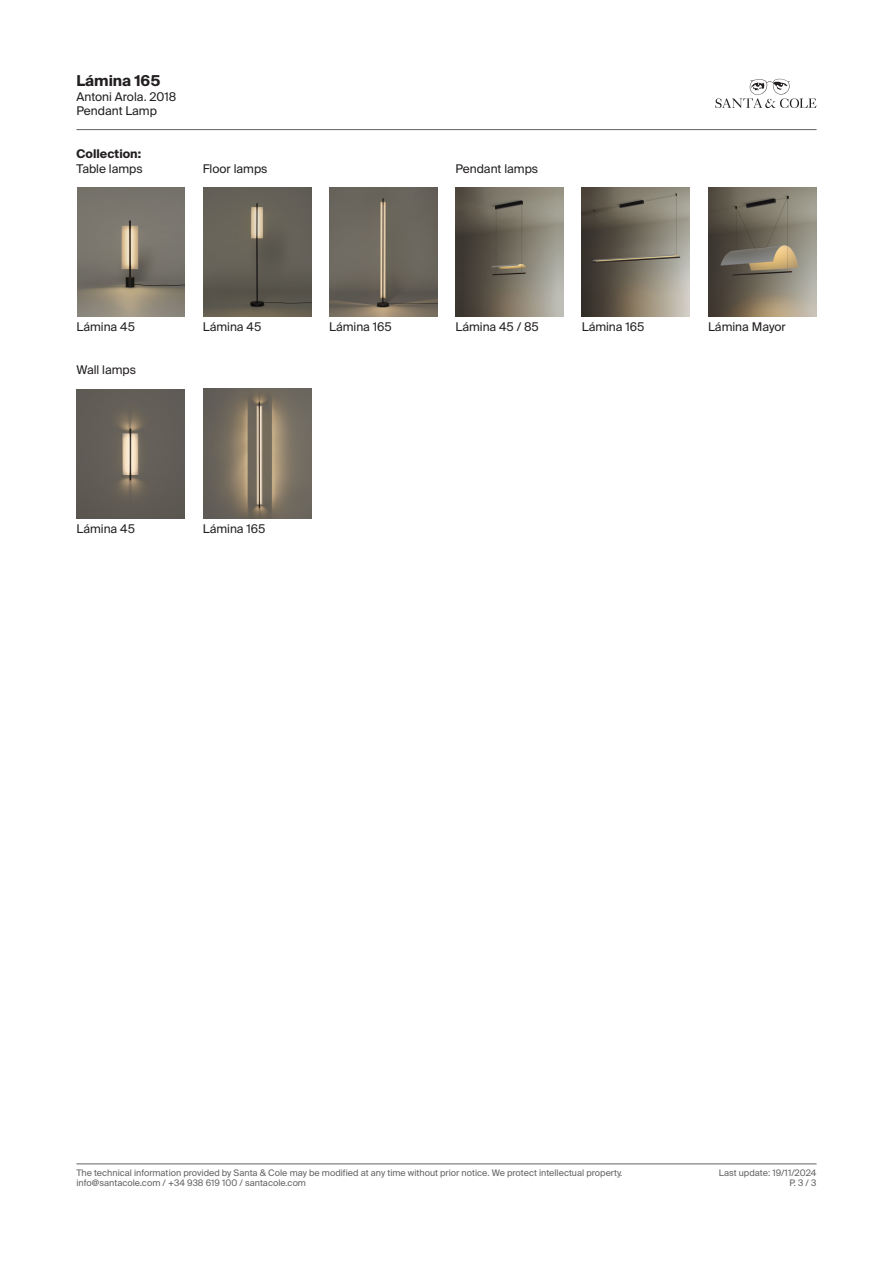
<style>
.page{position:relative;width:893px;height:1263px;background:#fff}
.page>*{position:absolute;margin:0;border:0;box-sizing:border-box;transform-origin:0 0}
.t1{font:700 15px "Suisse Intl";color:#231f20}
.t2{font:12px/14.4px "Suisse Intl";color:#231f20}
.t3{font:700 12px "Suisse Intl";color:#231f20}
.t4{font:9px "Suisse Intl";color:#636366}
</style>
<div class="page">
<svg style="left:715px;top:79px;width:101px;height:29px"></svg>
<hr style="left:77px;top:129px;width:739px;height:1px;background:#636366">
<hr style="left:77px;top:1163px;width:739px;height:1px;background:#636366">
<img style="left:77px;top:188px;width:108px;height:129px">
<img style="left:203px;top:187px;width:108px;height:129px">
<img style="left:330px;top:187px;width:107px;height:129px">
<img style="left:582px;top:187px;width:107px;height:129px">
<img style="left:709px;top:188px;width:107px;height:129px">
<img style="left:455px;top:187px;width:108px;height:129px">
<img style="left:203px;top:389px;width:108px;height:129px">
<img style="left:77px;top:389px;width:107px;height:129px">
<h1 class="t1" style="left:77px;top:72px;width:85px">Lámina 165</h1>
<h2 class="t2" style="left:77px;top:89px;width:101px">Antoni Arola. 2018<br>Pendant Lamp</h2>
<p class="t3" style="left:77px;top:147px;width:66px">Collection:</p>
<p class="t2" style="left:77px;top:161px;width:68px">Table lamps</p>
<p class="t2" style="left:203px;top:161px;width:66px">Floor lamps</p>
<p class="t2" style="left:77px;top:320px;width:60px">Lámina 45</p>
<p class="t2" style="left:203px;top:320px;width:60px">Lámina 45</p>
<p class="t2" style="left:77px;top:363px;width:61px">Wall lamps</p>
<p class="t2" style="left:77px;top:521px;width:60px">Lámina 45</p>
<p class="t2" style="left:203px;top:521px;width:64px">Lámina 165</p>
<p class="t2" style="left:329px;top:320px;width:64px">Lámina 165</p>
<p class="t2" style="left:455px;top:161px;width:84px">Pendant lamps</p>
<p class="t2" style="left:455px;top:320px;width:85px">Lámina 45 / 85</p>
<p class="t2" style="left:582px;top:320px;width:64px">Lámina 165</p>
<p class="t2" style="left:708px;top:320px;width:79px">Lámina Mayor</p>
<p class="t4" style="left:77px;top:1167px;width:547px">The technical information provided by Santa &amp; Cole may be modified at any time without prior notice. We protect intellectual property.</p>
<p class="t4" style="left:719px;top:1167px;width:99px">Last update: 19/11/2024</p>
<p class="t4" style="left:77px;top:1178px;width:231px">info@santacole.com / +34 938 619 100 / santacole.com</p>
<p class="t4" style="left:789px;top:1178px;width:29px">P. 3 / 3</p>
</div>
